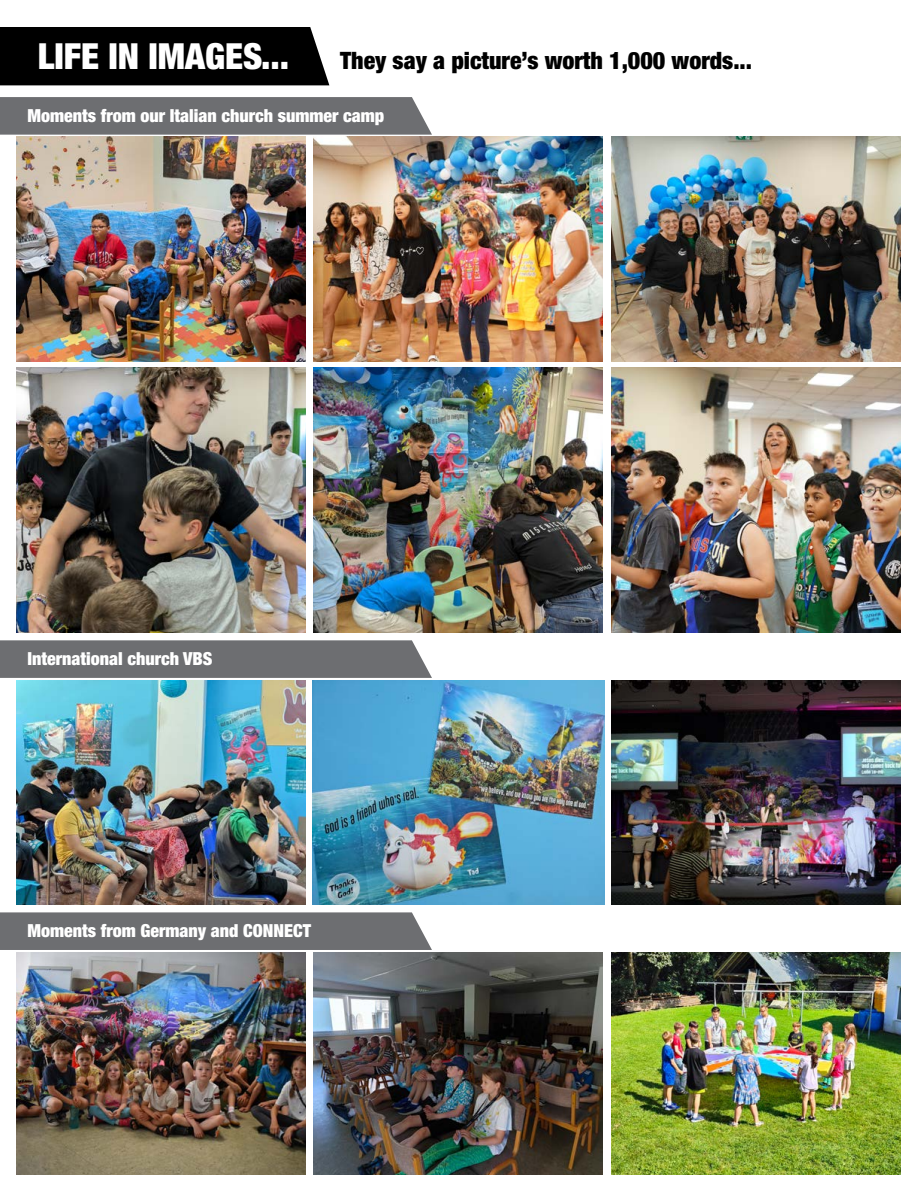
<style>
.page{position:relative;width:918px;height:1188px;background:#fff}
.page>*{position:absolute;margin:0;border:0;box-sizing:border-box;transform-origin:0 0}
.t1{font:900 condensed 36px "Helvetica Neue LT Std";color:#fff}
.t2{font:900 condensed 24px "Helvetica Neue LT Std";color:#000}
.t3{font:900 condensed 18px "Helvetica Neue LT Std";color:#fff}
</style>
<div class="page">
<div style="left:0;top:27px;width:330px;height:58px;background:#000"></div>
<img style="left:17px;top:137px;width:289px;height:225px">
<img style="left:313px;top:137px;width:289px;height:225px">
<img style="left:313px;top:367px;width:289px;height:266px">
<img style="left:313px;top:680px;width:291px;height:225px">
<img style="left:313px;top:953px;width:289px;height:222px">
<img style="left:611px;top:137px;width:289px;height:225px">
<img style="left:611px;top:367px;width:289px;height:266px">
<img style="left:611px;top:680px;width:289px;height:225px">
<img style="left:611px;top:953px;width:289px;height:222px">
<img style="left:17px;top:367px;width:289px;height:266px">
<img style="left:17px;top:680px;width:289px;height:225px">
<img style="left:17px;top:953px;width:289px;height:222px">
<svg style="left:0;top:97px;width:432px;height:38px;background:#717275"></svg>
<svg style="left:0;top:640px;width:432px;height:38px;background:#717275"></svg>
<div style="left:0;top:912px;width:432px;height:38px;background:#6d6e71"></div>
<h1 class="t1" style="left:38px;top:34px;width:253px">LIFE IN IMAGES...</h1>
<p class="t3" style="left:27px;top:104px;width:358px">Moments from our Italian church summer camp</p>
<h2 class="t2" style="left:340px;top:46px;width:413px">They say a picture’s worth 1,000 words...</h2>
<p class="t3" style="left:27px;top:647px;width:187px">International church VBS</p>
<p class="t3" style="left:27px;top:920px;width:285px">Moments from Germany and CONNECT</p>
</div>
